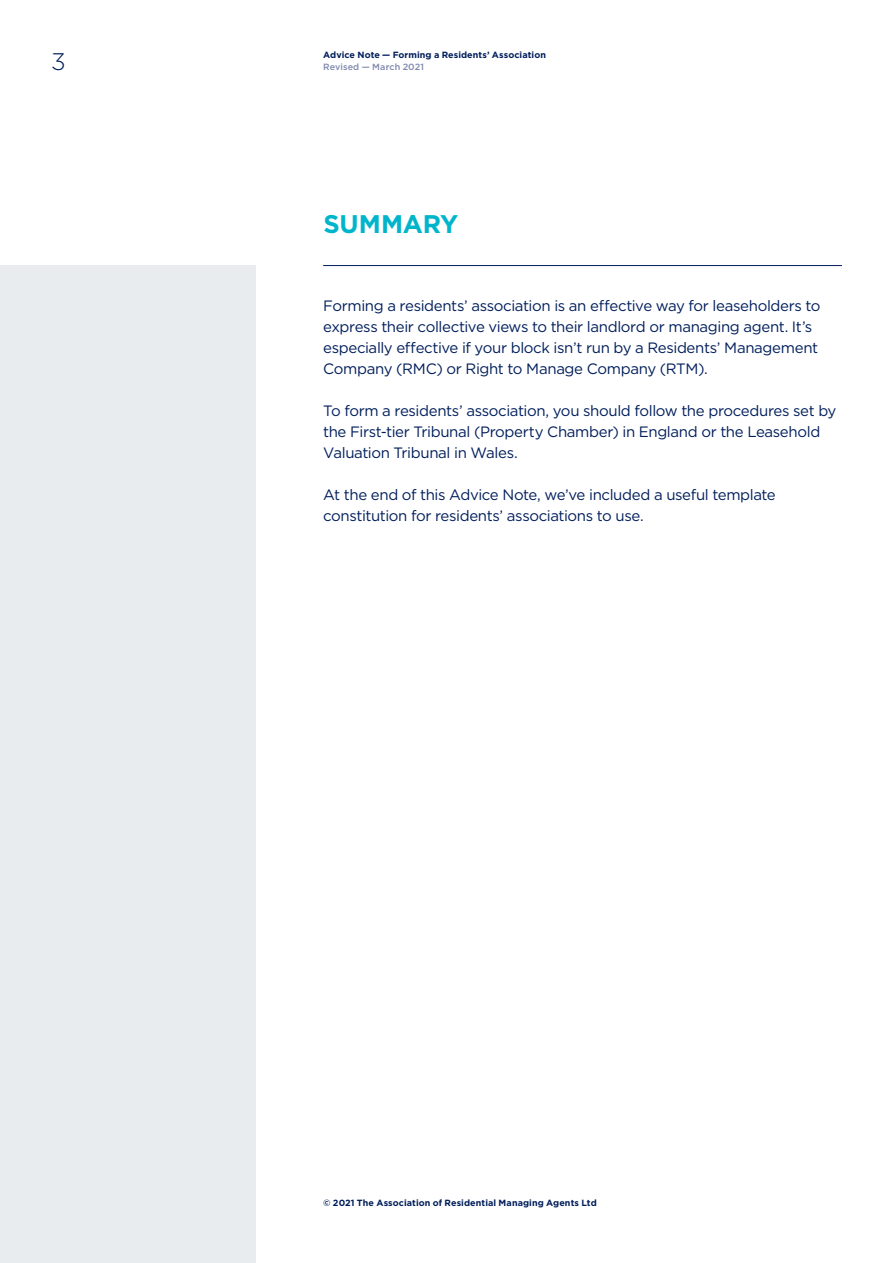
<style>
.page{position:relative;width:893px;height:1263px;background:#fff}
.page>*{position:absolute;margin:0;border:0;box-sizing:border-box;transform-origin:0 0}
.t1{font:700 25.5px "Gotham";letter-spacing:-.01em;color:#00b5cb}
.t2{font:300 24px "Gotham";color:#001e5b}
.t3{font:15px/21px "Gotham";letter-spacing:-.025em;color:#001e5b}
.t4{font:700 9px "Gotham";letter-spacing:.01em;color:#001e5b}
.t5{font:500 9px "Gotham";letter-spacing:.01em;color:#7e86ac}
</style>
<div class="page">
<div style="left:0;top:266px;width:255px;height:997px;background:#e9ecee"></div>
<hr style="left:323px;top:265px;width:519px;height:1px;background:#001e5b">
<h2 class="t2" style="left:51px;top:47px;width:16px">3</h2>
<p class="t4" style="left:323px;top:49px;width:224px">Advice Note — Forming a Residents’ Association</p>
<p class="t5" style="left:323px;top:61px;width:102px">Revised — March 2021</p>
<h1 class="t1" style="left:324px;top:207px;width:136px">SUMMARY</h1>
<p class="t3" style="left:323px;top:294px;width:499px">Forming a residents’ association is an effective way for leaseholders to express their collective views to their landlord or managing agent. It’s especially effective if your block isn’t run by a Residents’ Management Company (RMC) or Right to Manage Company (RTM).</p>
<p class="t3" style="left:323px;top:399px;width:515px">To form a residents’ association, you should follow the procedures set by the First-tier Tribunal (Property Chamber) in England or the Leasehold<br>Valuation Tribunal in Wales.</p>
<p class="t3" style="left:323px;top:483px;width:454px">At the end of this Advice Note, we’ve included a useful template constitution for residents’ associations to use.</p>
<p class="t4" style="left:323px;top:1197px;width:275px">© 2021 The Association of Residential Managing Agents Ltd</p>
</div>
